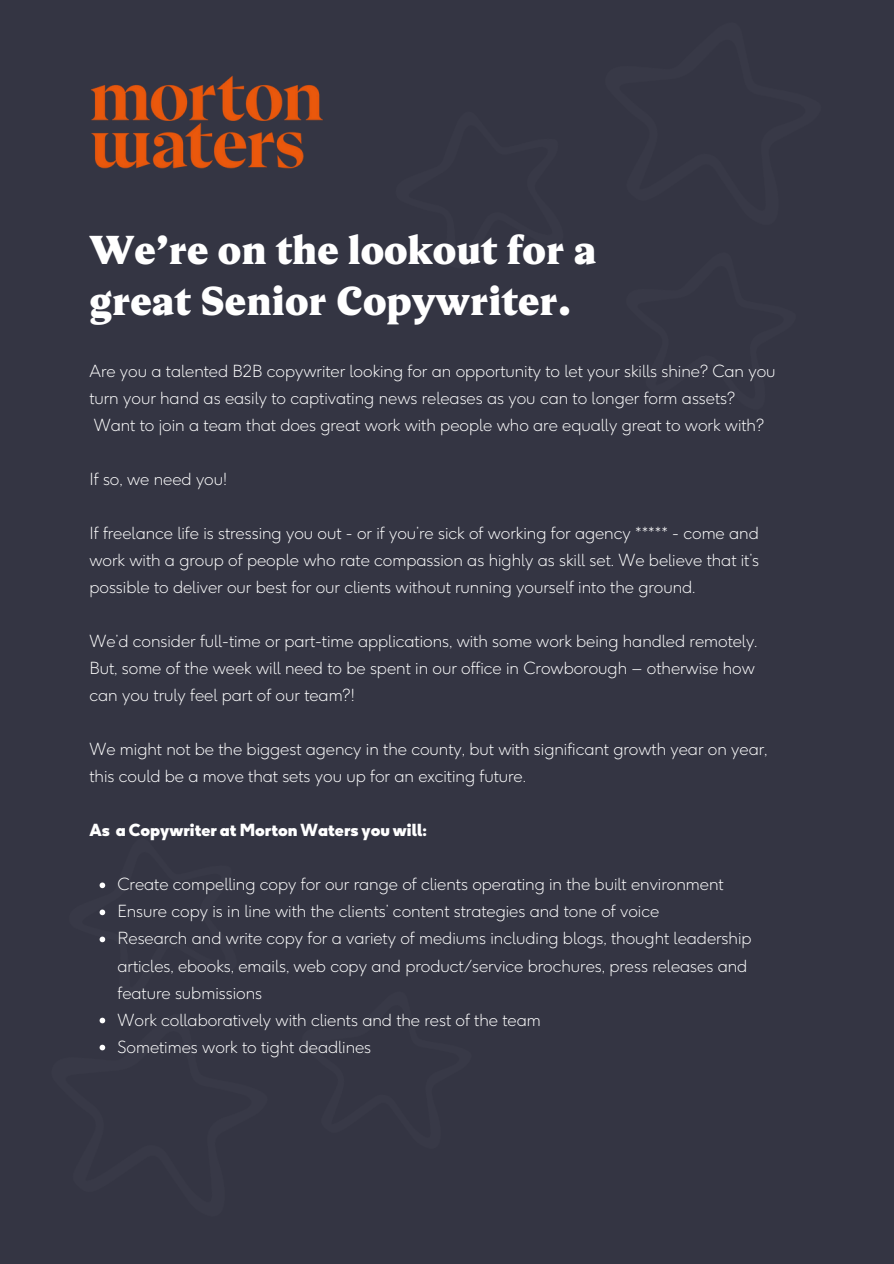
<style>
.page{position:relative;width:894px;height:1264px;background:#fff}
.page>*{position:absolute;margin:0;border:0;box-sizing:border-box;transform-origin:0 0}
.t1{font:900 37.5px/51.8px "Ariata Text";color:#fff}
.t2{font:300 16.5px/27px "F37 Ginger Pro";color:#fff}
.t3{font:900 16.5px "F37 Ginger Pro";color:#fff}
</style>
<div class="page">
<div style="left:0;top:0;width:893px;height:1263px;background:#343543"></div>
<img style="left:91px;top:75px;width:232px;height:94px">
<p class="t1" style="left:89px;top:220px;width:508px">We’re on the lookout for a great Senior Copywriter.</p>
<p class="t2" style="left:89px;top:357px;width:687px">Are you a talented B2B copywriter looking for an opportunity to let your skills shine? Can you turn your hand as easily to captivating news releases as you can to longer form assets?<br>Want to join a team that does great work with people who are equally great to work with?</p>
<p class="t2" style="left:89px;top:465px;width:139px">If so, we need you!</p>
<p class="t2" style="left:89px;top:519px;width:671px;text-align:justify">If freelance life is stressing you out - or if you’re sick of working for agency ***** - come and work with a group of people who rate compassion as highly as skill set. We believe that it’s possible to deliver our best for our clients without running yourself into the ground.</p>
<p class="t2" style="left:89px;top:628px;width:669px">We’d consider full-time or part-time applications, with some work being handled remotely.<br>But, some of the week will need to be spent in our office in Crowborough – otherwise how can you truly feel part of our team?!</p>
<p class="t2" style="left:89px;top:736px;width:679px">We might not be the biggest agency in the county, but with significant growth year on year, this could be a move that sets you up for an exciting future.</p>
<p class="t3" style="left:89px;top:820px;width:339px">As a Copywriter at Morton Waters you will:</p>
<p class="t2" style="left:117px;top:871px;width:607px">Create compelling copy for our range of clients operating in the built environment</p>
<p class="t2" style="left:117px;top:898px;width:543px">Ensure copy is in line with the clients’ content strategies and tone of voice</p>
<p class="t2" style="left:117px;top:925px;width:635px">Research and write copy for a variety of mediums including blogs, thought leadership articles, ebooks, emails, web copy and product/service brochures, press releases and feature submissions</p>
<p class="t2" style="left:117px;top:1006px;width:424px">Work collaboratively with clients and the rest of the team</p>
<p class="t2" style="left:117px;top:1033px;width:255px">Sometimes work to tight deadlines</p>
</div>
